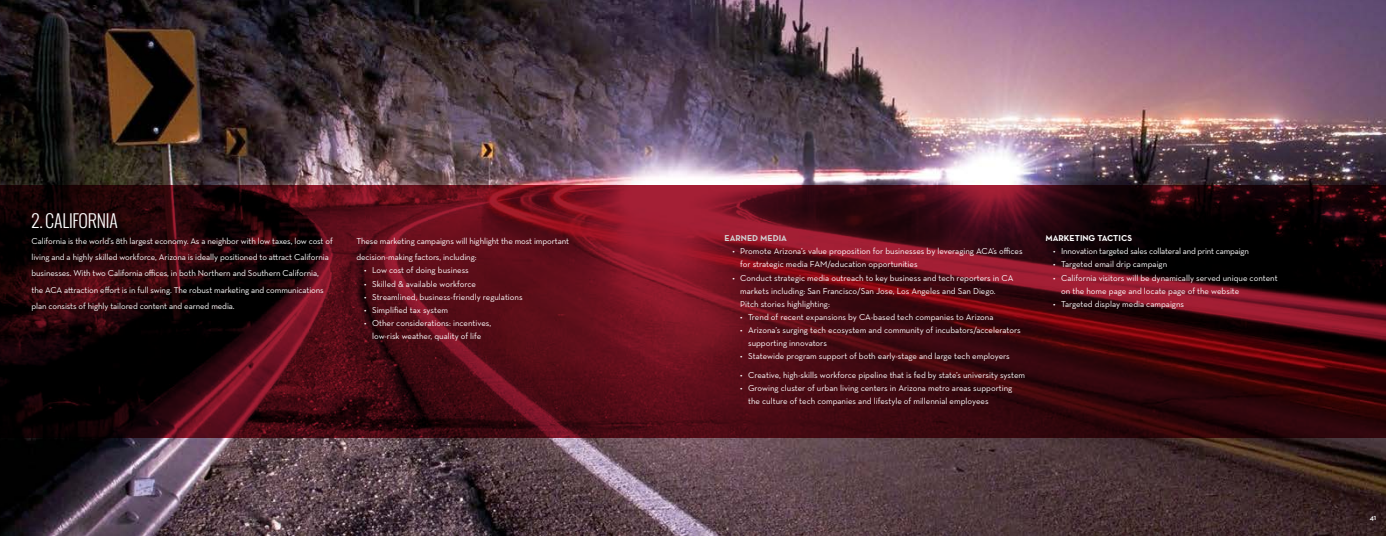
<style>
.page{position:relative;width:1386px;height:536px;background:#fff}
.page>*{position:absolute;margin:0;border:0;box-sizing:border-box;transform-origin:0 0}
.t1{font:300 17.5px "Oswald";letter-spacing:-.01em;color:#fff}
.t2{font:8.75px/13.1px "Neutraface Text";letter-spacing:-.005em;color:#fff}
.t3{font:8.75px "Neutraface Text Bold Alt";color:#fff}
.t4{font:8.75px "Neutraface Text Bold Alt";color:#d1d3d4}
.t5{font:600 7.88px "Neutraface Text";color:#fff}
</style>
<div class="page">
<img style="left:0;top:0;width:1386px;height:536px">
<svg style="left:0;top:185px;width:1386px;height:252px;background:#430912"></svg>
<h1 class="t1" style="left:32px;top:209px;width:88px">2. CALIFORNIA</h1>
<p class="t2" style="left:32px;top:233px;width:303px;line-height:16.1px">California is the world’s 8th largest economy. As a neighbor with low taxes, low cost of living and a highly skilled workforce, Arizona is ideally positioned to attract California businesses. With two California offices, in both Northern and Southern California, the ACA attraction effort is in full swing. The robust marketing and communications plan consists of highly tailored content and earned media.</p>
<p class="t2" style="left:356px;top:233px;width:214px;line-height:16.1px">These marketing campaigns will highlight the most important decision-making factors, including:</p>
<p class="t2" style="left:364px;top:264px;width:106px">• Low cost of doing business</p>
<p class="t2" style="left:364px;top:277px;width:113px">• Skilled &amp; available workforce</p>
<p class="t2" style="left:364px;top:290px;width:160px">• Streamlined, business-friendly regulations</p>
<p class="t2" style="left:364px;top:303px;width:85px">• Simplified tax system</p>
<p class="t2" style="left:364px;top:316px;width:129px;text-align:center">• Other considerations: incentives, low-risk weather, quality of life</p>
<p class="t4" style="left:724px;top:232px;width:64px">EARNED MEDIA</p>
<p class="t2" style="left:740px;top:244px;width:284px;text-indent:-8px">• Promote Arizona’s value proposition for businesses by leveraging ACA’s offices for strategic media FAM/education opportunities</p>
<p class="t2" style="left:740px;top:271px;width:275px;text-indent:-8px">• Conduct strategic media outreach to key business and tech reporters in CA markets including: San Francisco/San Jose, Los Angeles and San Diego.<br>Pitch stories highlighting:</p>
<p class="t2" style="left:740px;top:310px;width:255px">• Trend of recent expansions by CA-based tech companies to Arizona</p>
<p class="t2" style="left:748px;top:323px;width:274px;text-indent:-8px">• Arizona’s surging tech ecosystem and community of incubators/accelerators supporting innovators</p>
<p class="t2" style="left:740px;top:349px;width:271px">• Statewide program support of both early-stage and large tech employers</p>
<p class="t2" style="left:740px;top:368px;width:286px">• Creative, high-skills workforce pipeline that is fed by state’s university system</p>
<p class="t2" style="left:748px;top:381px;width:266px;text-indent:-8px">• Growing cluster of urban living centers in Arizona metro areas supporting the culture of tech companies and lifestyle of millennial employees</p>
<p class="t3" style="left:1045px;top:232px;width:88px">MARKETING TACTICS</p>
<p class="t2" style="left:1053px;top:244px;width:197px">• Innovation targeted sales collateral and print campaign</p>
<p class="t2" style="left:1053px;top:258px;width:115px">• Targeted email drip campaign</p>
<p class="t2" style="left:1061px;top:271px;width:218px;text-indent:-8px">• California visitors will be dynamically served unique content on the home page and locate page of the website</p>
<p class="t2" style="left:1053px;top:297px;width:132px">• Targeted display media campaigns</p>
<p class="t5" style="left:1370px;top:512px;width:8px">41</p>
</div>
